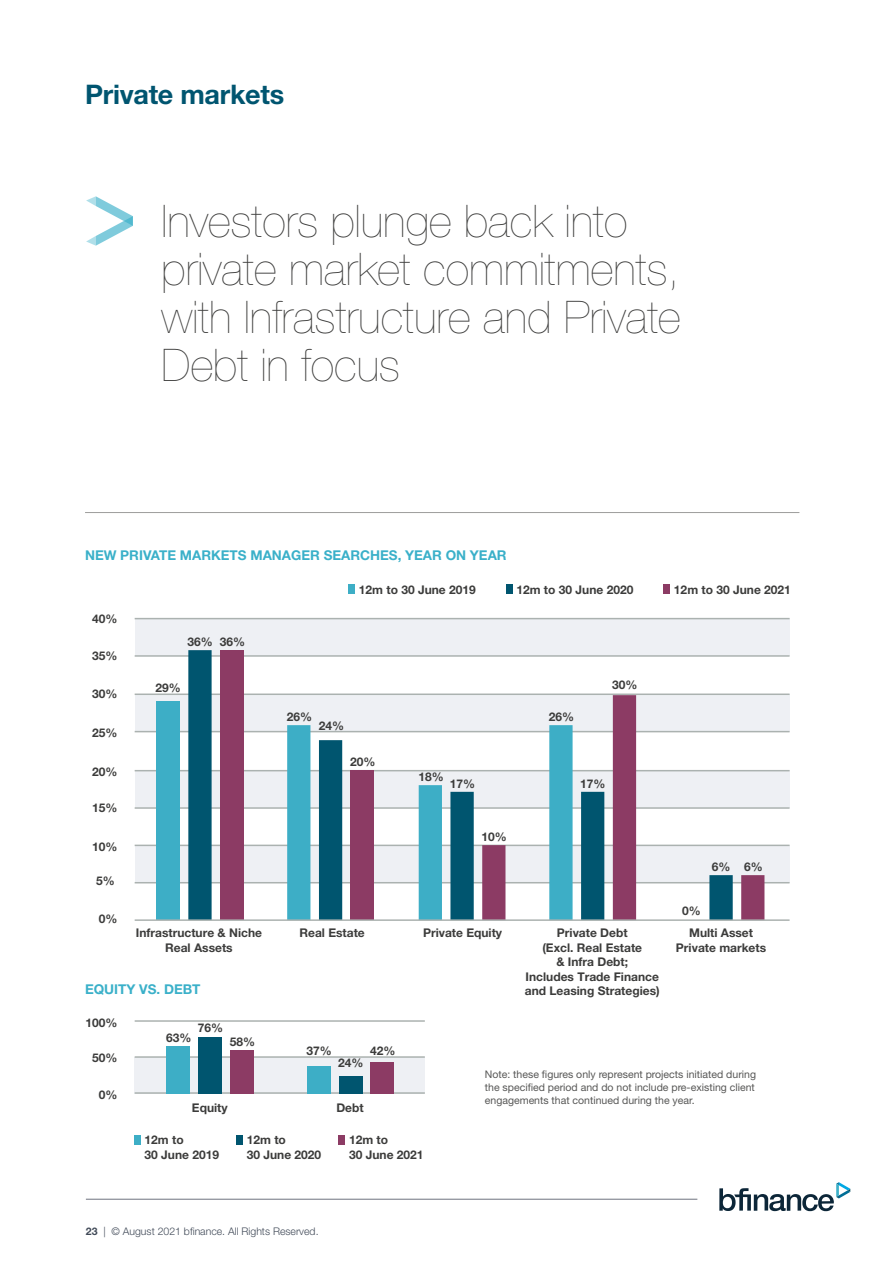
<style>
.page{position:relative;width:893px;height:1263px;background:#fff}
.page>*{position:absolute;margin:0;border:0;box-sizing:border-box;transform-origin:0 0}
.t1{font:200 45px/48px "Helvetica Neue LT Std";color:#3c3c3b}
.t2{font:700 27px "Helvetica Neue LT Std";letter-spacing:-.01em;color:#005570}
.t3{font:700 13.5px "Helvetica Neue LT Std";color:#3ab0c9}
.t4{font:700 12px/14.4px "Helvetica Neue LT Std";color:#3c3c3b}
.t5{font:10.5px/13.2px "Helvetica Neue LT Std";color:#575756;text-align:justify}
.t6{font:300 10.5px "Helvetica Neue LT Std";color:#414a58}
.s1{font-weight:700}
</style>
<div class="page">
<div style="left:135px;top:845px;width:655px;height:38px;background:#eef0f4"></div>
<hr style="left:135px;top:882px;width:655px;height:1px;background:#abb2b0">
<hr style="left:135px;top:845px;width:655px;height:1px;background:#abb2b0">
<div style="left:135px;top:771px;width:655px;height:37px;background:#eef0f4"></div>
<hr style="left:135px;top:770px;width:655px;height:1px;background:#abb2b0">
<hr style="left:135px;top:807px;width:655px;height:2px;background:#abb2b0">
<div style="left:135px;top:694px;width:655px;height:38px;background:#eef0f4"></div>
<hr style="left:135px;top:693px;width:655px;height:2px;background:#abb2b0">
<hr style="left:135px;top:731px;width:655px;height:1px;background:#abb2b0">
<div style="left:135px;top:619px;width:655px;height:37px;background:#eef0f4"></div>
<hr style="left:135px;top:618px;width:655px;height:1px;background:#abb2b0">
<hr style="left:135px;top:655px;width:655px;height:2px;background:#abb2b0">
<div style="left:135px;top:1057px;width:290px;height:36px;background:#eef0f4"></div>
<hr style="left:135px;top:1056px;width:290px;height:2px;background:#abb2b0">
<hr style="left:135px;top:1020px;width:290px;height:2px;background:#abb2b0">
<hr style="left:135px;top:1092px;width:290px;height:2px;background:#abb2b0">
<div style="left:157px;top:702px;width:23px;height:218px;background:#3daec6"></div>
<svg style="left:188px;top:650px;width:545px;height:269px"></svg>
<svg style="left:482px;top:695px;width:282px;height:224px"></svg>
<div style="left:351px;top:770px;width:23px;height:150px;background:#8c3b64"></div>
<div style="left:220px;top:650px;width:23px;height:270px;background:#8c3b64"></div>
<div style="left:663px;top:585px;width:7px;height:9px;background:#8c3b64"></div>
<div style="left:506px;top:585px;width:6px;height:9px;background:#00556f"></div>
<div style="left:348px;top:585px;width:7px;height:9px;background:#3daec6"></div>
<div style="left:339px;top:1135px;width:6px;height:9px;background:#8c3b64"></div>
<div style="left:236px;top:1135px;width:7px;height:9px;background:#00556f"></div>
<div style="left:134px;top:1135px;width:7px;height:9px;background:#3daec6"></div>
<hr style="left:135px;top:919px;width:655px;height:2px;background:#abb2b0">
<div style="left:167px;top:1046px;width:23px;height:47px;background:#3daec6"></div>
<div style="left:307px;top:1066px;width:23px;height:27px;background:#3daec6"></div>
<div style="left:339px;top:1075px;width:23px;height:18px;background:#00556f"></div>
<div style="left:198px;top:1037px;width:24px;height:56px;background:#00556f"></div>
<div style="left:371px;top:1062px;width:23px;height:31px;background:#8c3b64"></div>
<div style="left:230px;top:1050px;width:23px;height:43px;background:#8c3b64"></div>
<hr style="left:85px;top:512px;width:714px;height:1px;background:#9d9d9c">
<svg style="left:86px;top:196px;width:47px;height:50px"></svg>
<hr style="left:86px;top:1199px;width:611px;height:1px;background:#6e727f">
<svg style="left:719px;top:1182px;width:131px;height:29px"></svg>
<h2 class="t2" style="left:85px;top:78px;width:201px">Private markets</h2>
<h1 class="t1" style="left:162px;top:197px;width:521px">Investors plunge back into private market commitments, with Infrastructure and Private<br>Debt in focus</h1>
<p class="t3" style="left:85px;top:547px;width:423px">NEW PRIVATE MARKETS MANAGER SEARCHES, YEAR ON YEAR</p>
<p class="t4" style="left:92px;top:611px;width:27px">40%</p>
<p class="t4" style="left:92px;top:648px;width:27px">35%</p>
<p class="t4" style="left:92px;top:687px;width:27px">30%</p>
<p class="t4" style="left:92px;top:725px;width:27px">25%</p>
<p class="t4" style="left:92px;top:764px;width:27px">20%</p>
<p class="t4" style="left:92px;top:800px;width:27px">15%</p>
<p class="t4" style="left:92px;top:839px;width:27px">10%</p>
<p class="t4" style="left:96px;top:873px;width:20px">5%</p>
<p class="t4" style="left:99px;top:911px;width:20px">0%</p>
<p class="t4" style="left:188px;top:634px;width:59px">36% 36%</p>
<p class="t4" style="left:156px;top:681px;width:27px">29%</p>
<p class="t4" style="left:359px;top:582px;width:118px">12m to 30 June 2019</p>
<p class="t4" style="left:516px;top:582px;width:118px">12m to 30 June 2020</p>
<p class="t4" style="left:674px;top:582px;width:118px">12m to 30 June 2021</p>
<p class="t4" style="left:287px;top:709px;width:27px">26%</p>
<p class="t4" style="left:319px;top:718px;width:27px">24%</p>
<p class="t4" style="left:350px;top:754px;width:27px">20%</p>
<p class="t4" style="left:418px;top:769px;width:27px">18%</p>
<p class="t4" style="left:450px;top:776px;width:27px">17%</p>
<p class="t4" style="left:482px;top:829px;width:27px">10%</p>
<p class="t4" style="left:549px;top:709px;width:27px">26%</p>
<p class="t4" style="left:612px;top:677px;width:27px">30%</p>
<p class="t4" style="left:580px;top:776px;width:27px">17%</p>
<p class="t4" style="left:712px;top:859px;width:20px">6%</p>
<p class="t4" style="left:682px;top:903px;width:20px">0%</p>
<p class="t4" style="left:744px;top:859px;width:20px">6%</p>
<p class="t4" style="left:136px;top:926px;width:128px">Infrastructure &amp; Niche</p>
<p class="t4" style="left:299px;top:926px;width:67px">Real Estate</p>
<p class="t4" style="left:165px;top:940px;width:69px">Real Assets</p>
<p class="t3" style="left:85px;top:980px;width:117px">EQUITY VS. DEBT</p>
<p class="t4" style="left:85px;top:1015px;width:34px">100%</p>
<p class="t4" style="left:92px;top:1050px;width:27px">50%</p>
<p class="t4" style="left:99px;top:1087px;width:20px">0%</p>
<p class="t4" style="left:198px;top:1021px;width:27px">76%</p>
<p class="t4" style="left:166px;top:1030px;width:27px">63%</p>
<p class="t4" style="left:230px;top:1034px;width:27px">58%</p>
<p class="t4" style="left:307px;top:1043px;width:27px">37%</p>
<p class="t4" style="left:370px;top:1043px;width:27px">42%</p>
<p class="t4" style="left:338px;top:1055px;width:27px">24%</p>
<p class="t4" style="left:192px;top:1100px;width:37px">Equity</p>
<p class="t4" style="left:336px;top:1100px;width:29px">Debt</p>
<p class="t4" style="left:423px;top:926px;width:81px">Private Equity</p>
<p class="t4" style="left:525px;top:926px;width:136px;text-align:center">Private Debt<br>(Excl. Real Estate<br>&amp; Infra Debt;<br>Includes Trade Finance and Leasing Strategies)</p>
<p class="t4" style="left:676px;top:926px;width:92px;text-align:center">Multi Asset<br>Private markets</p>
<p class="t5" style="left:485px;top:1067px;width:273px">Note: these figures only represent projects initiated during the specified period and do not include pre-existing client engagements that continued during the year.</p>
<p class="t4" style="left:145px;top:1132px;width:76px">12m to<br>30 June 2019</p>
<p class="t4" style="left:247px;top:1132px;width:76px">12m to<br>30 June 2020</p>
<p class="t6" style="left:86px;top:1224px;width:234px"><span class="s1">23</span> | © August 2021 bfinance. All Rights Reserved.</p>
<p class="t4" style="left:349px;top:1132px;width:76px">12m to<br>30 June 2021</p>
</div>
